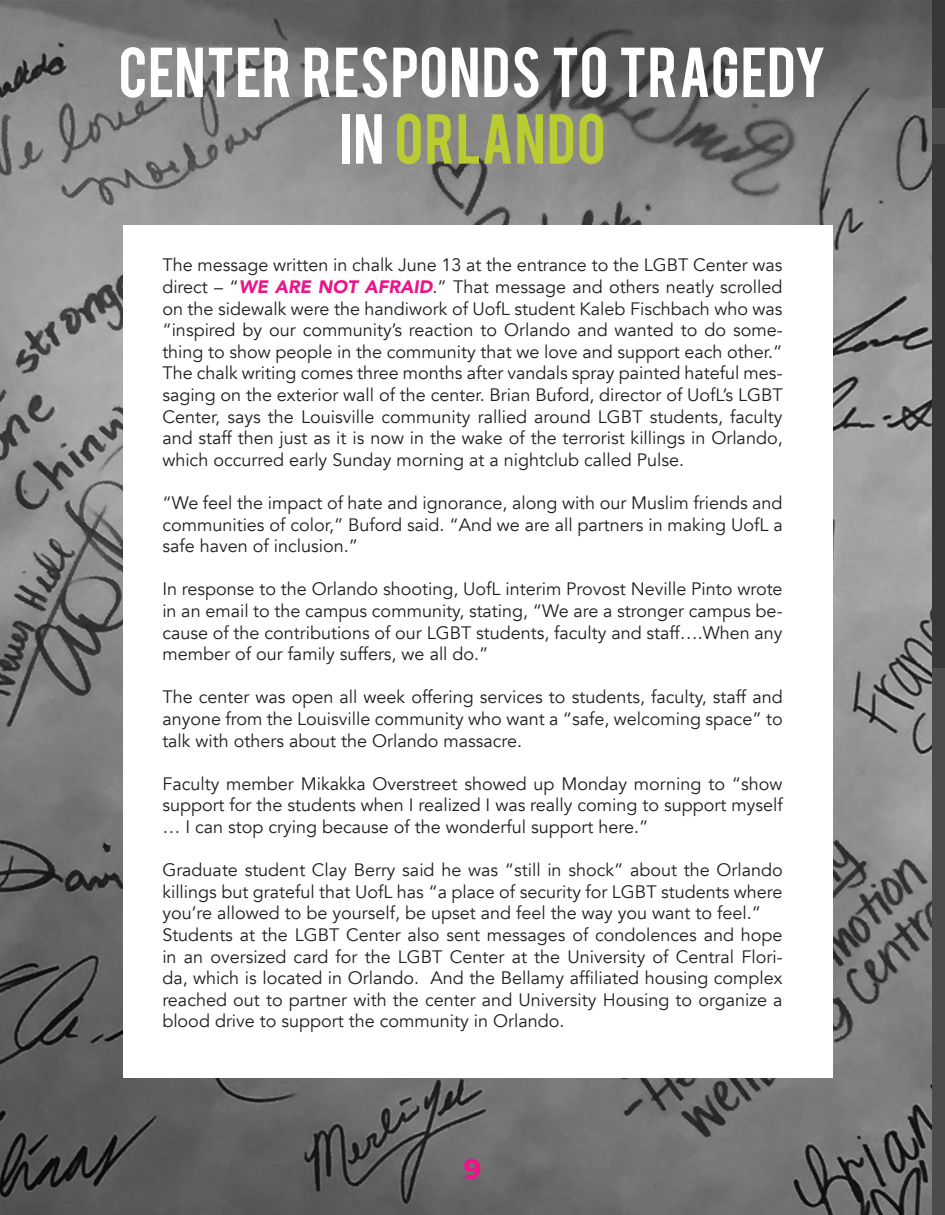
<style>
.page{position:relative;width:945px;height:1215px;background:#fff}
.page>*{position:absolute;margin:0;border:0;box-sizing:border-box;transform-origin:0 0}
.t1{font:55.5px/66.6px "Bebas";letter-spacing:.015em;color:#fff;text-align:center}
.t2{font:700 28.5px "Montserrat";color:#ed138b}
.t3{font:18px/21.6px "Avenir";color:#231f20;text-align:justify}
.s1{color:#bacc32}
.s2{font-weight:900;font-style:italic;color:#ed138b}
</style>
<div class="page">
<div style="left:932px;top:0;width:13px;height:1215px;background:#383839"></div>
<div style="left:932px;top:706px;width:13px;height:509px;background:#4b4c4d"></div>
<div style="left:932px;top:108px;width:13px;height:36px;background:#4b4c4d"></div>
<div style="left:932px;top:668px;width:13px;height:47px;background:#4b4c4d"></div>
<img style="left:0;top:0;width:932px;height:1215px">
<div style="left:123px;top:225px;width:709px;height:853px;background:#fff"></div>
<p class="t1" style="left:119px;top:35px;width:709px">CENTER RESPONDS TO TRAGEDY<br>IN <span class="s1">ORLANDO</span></p>
<p class="t3" style="left:162px;top:255px;width:622px">The message written in chalk June 13 at the entrance to the LGBT Center was direct – “<span class="s2">WE ARE NOT AFRAID</span>.” That message and others neatly scrolled on the sidewalk were the handiwork of UofL student Kaleb Fischbach who was “inspired by our community’s reaction to Orlando and wanted to do some&shy;thing to show people in the community that we love and support each other.”</p>
<p class="t3" style="left:162px;top:363px;width:622px">The chalk writing comes three months after vandals spray painted hateful mes&shy;saging on the exterior wall of the center. Brian Buford, director of UofL’s LGBT Center, says the Louisville community rallied around LGBT students, faculty and staff then just as it is now in the wake of the terrorist killings in Orlando, which occurred early Sunday morning at a nightclub called Pulse.</p>
<p class="t3" style="left:162px;top:492px;width:622px">“We feel the impact of hate and ignorance, along with our Muslim friends and communities of color,” Buford said. “And we are all partners in making UofL a safe haven of inclusion.”</p>
<p class="t3" style="left:162px;top:579px;width:622px">In response to the Orlando shooting, UofL interim Provost Neville Pinto wrote in an email to the campus community, stating, “We are a stronger campus be&shy;cause of the contributions of our LGBT students, faculty and staff….When any member of our family suffers, we all do.”</p>
<p class="t3" style="left:162px;top:687px;width:622px">The center was open all week offering services to students, faculty, staff and anyone from the Louisville community who want a “safe, welcoming space” to talk with others about the Orlando massacre.</p>
<p class="t3" style="left:162px;top:773px;width:622px">Faculty member Mikakka Overstreet showed up Monday morning to “show support for the students when I realized I was really coming to support myself … I can stop crying because of the wonderful support here.”</p>
<p class="t3" style="left:162px;top:860px;width:622px">Graduate student Clay Berry said he was “still in shock” about the Orlando killings but grateful that UofL has “a place of security for LGBT students where you’re allowed to be yourself, be upset and feel the way you want to feel.”</p>
<p class="t3" style="left:162px;top:924px;width:622px">Students at the LGBT Center also sent messages of condolences and hope in an oversized card for the LGBT Center at the University of Central Flori&shy;da, which is located in Orlando. And the Bellamy affiliated housing complex reached out to partner with the center and University Housing to organize a blood drive to support the community in Orlando.</p>
<p class="t2" style="left:463px;top:1151px;width:20px">9</p>
</div>
